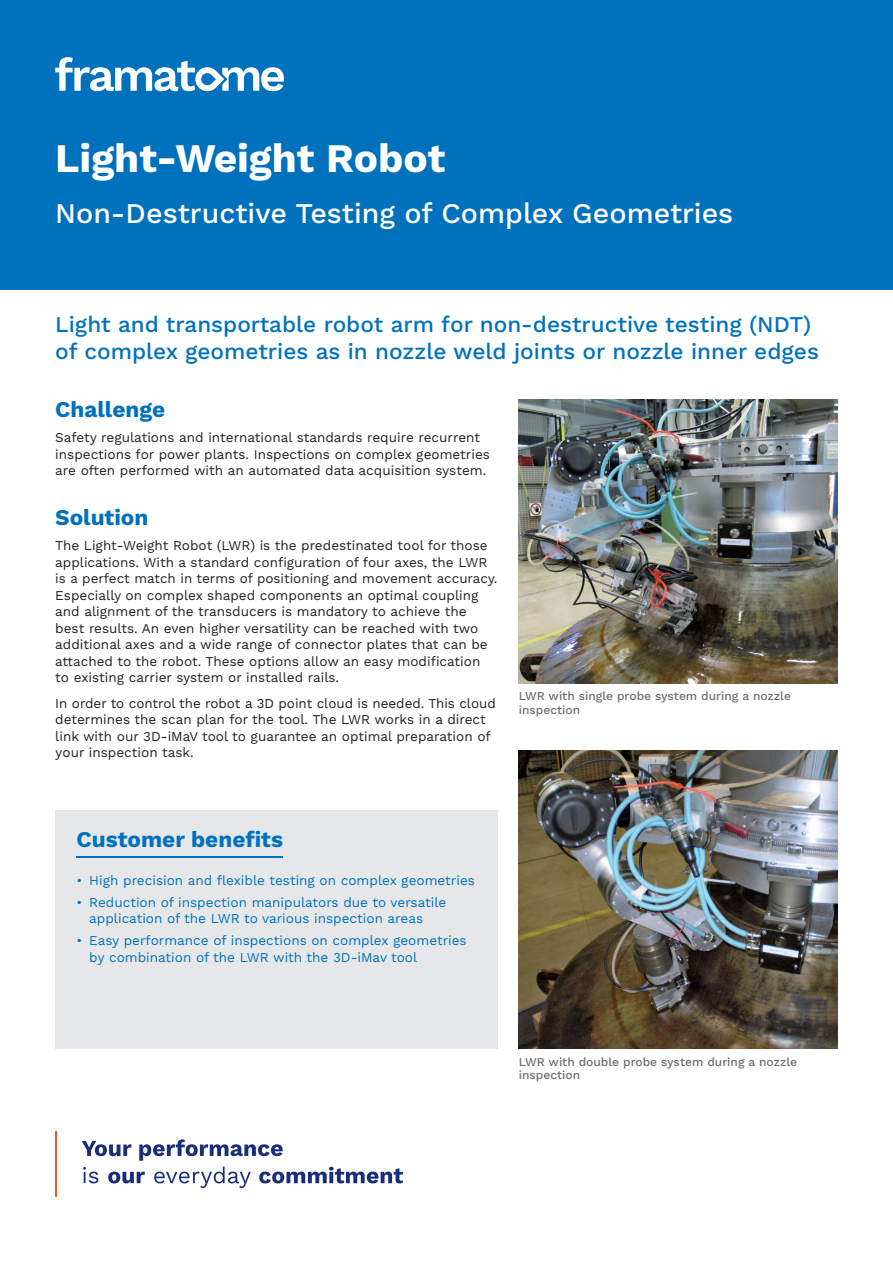
<style>
.page{position:relative;width:893px;height:1263px;background:#fff}
.page>*{position:absolute;margin:0;border:0;box-sizing:border-box;transform-origin:0 0}
.t1{font:700 40.5px "Work Sans";color:#fff}
.t2{font:500 28.5px "Work Sans";color:#fff}
.t3{font:500 22.5px/27px "Work Sans";color:#0071bc}
.t4{font:700 22.5px "Work Sans";color:#0071bc}
.t5{font:13.5px/16.5px "Work Sans";color:#231f20}
.t6{font:13.5px/16.5px "Work Sans";color:#0071bc}
.t7{font:500 12px/13.5px "Work Sans";color:#6d6e70}
</style>
<div class="page">
<div style="left:0;top:0;width:893px;height:289px;background:#0071bc"></div>
<svg style="left:55px;top:57px;width:229px;height:34px"></svg>
<div style="left:55px;top:810px;width:442px;height:238px;background:#e6e7e8"></div>
<svg style="left:82px;top:1141px;width:50px;height:15px"></svg>
<svg style="left:139px;top:1139px;width:144px;height:22px"></svg>
<svg style="left:83px;top:1167px;width:15px;height:16px"></svg>
<svg style="left:108px;top:1172px;width:37px;height:11px"></svg>
<svg style="left:154px;top:1167px;width:97px;height:21px"></svg>
<svg style="left:259px;top:1167px;width:144px;height:16px"></svg>
<hr style="left:55px;top:1131px;width:2px;height:66px;background:#f15a22">
<hr style="left:77px;top:856px;width:206px;height:1px;background:#0071bc">
<img style="left:519px;top:400px;width:319px;height:284px">
<img style="left:519px;top:750px;width:319px;height:298px">
<h1 class="t1" style="left:55px;top:143px;width:392px">Light-Weight Robot</h1>
<h2 class="t2" style="left:55px;top:202px;width:679px">Non-Destructive Testing of Complex Geometries</h2>
<h3 class="t3" style="left:55px;top:312px;width:765px">Light and transportable robot arm for non-destructive testing (NDT) of complex geometries as in nozzle weld joints or nozzle inner edges</h3>
<h3 class="t4" style="left:55px;top:401px;width:111px">Challenge</h3>
<p class="t5" style="left:55px;top:431px;width:436px">Safety regulations and international standards require recurrent inspections for power plants. Inspections on complex geometries are often performed with an automated data acquisition system.</p>
<h3 class="t4" style="left:55px;top:509px;width:95px">Solution</h3>
<p class="t5" style="left:55px;top:539px;width:444px">The Light-Weight Robot (LWR) is the predestinated tool for those applications. With a standard configuration of four axes, the LWR is a perfect match in terms of positioning and movement accuracy.<br>Especially on complex shaped components an optimal coupling and alignment of the transducers is mandatory to achieve the best results. An even higher versatility can be reached with two additional axes and a wide range of connector plates that can be attached to the robot. These options allow an easy modification to existing carrier system or installed rails.</p>
<p class="t5" style="left:55px;top:696px;width:442px">In order to control the robot a 3D point cloud is needed. This cloud determines the scan plan for the tool. The LWR works in a direct link with our 3D-iMaV tool to guarantee an optimal preparation of your inspection task.</p>
<p class="t7" style="left:519px;top:691px;width:274px">LWR with single probe system during a nozzle inspection</p>
<h3 class="t4" style="left:77px;top:831px;width:208px">Customer benefits</h3>
<p class="t6" style="left:77px;top:873px;width:400px">• High precision and flexible testing on complex geometries</p>
<p class="t6" style="left:89px;top:895px;width:358px;text-indent:-13px">• Reduction of inspection manipulators due to versatile application of the LWR to various inspection areas</p>
<p class="t6" style="left:89px;top:934px;width:379px;text-indent:-13px">• Easy performance of inspections on complex geometries by combination of the LWR with the 3D-iMav tool</p>
<p class="t7" style="left:519px;top:1056px;width:280px">LWR with double probe system during a nozzle inspection</p>
</div>
